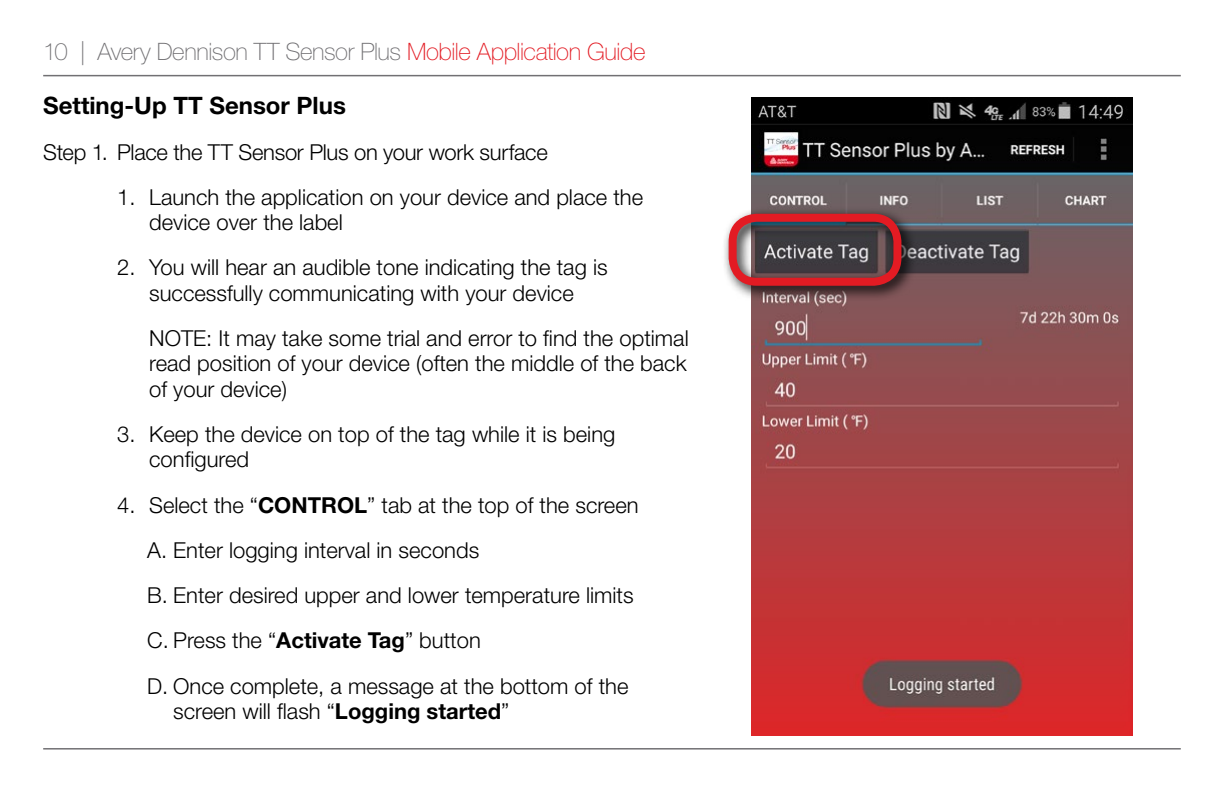
<style>
.page{position:relative;width:1224px;height:792px;background:#fff}
.page>*{position:absolute;margin:0;border:0;box-sizing:border-box;transform-origin:0 0}
.t1{font:100 24px "Helvetica Neue LT Std";letter-spacing:-.02em;color:#717073}
.t2{font:700 24px "Helvetica Neue LT Std";color:#000}
.t3{font:300 22px/25.2px "Helvetica Neue LT Std";color:#000}
.s1{color:#e31b23}
.s2{font-weight:700}
</style>
<div class="page">
<hr style="left:43px;top:748px;width:1138px;height:2px;background:#717073">
<hr style="left:43px;top:75px;width:1138px;height:1px;background:#717073">
<img style="left:752px;top:97px;width:380px;height:638px">
<svg style="left:724px;top:206px;width:193px;height:95px;background:#675b5e"></svg>
<div style="left:729px;top:214px;width:172px;height:72px;border:8px solid #e31b23;border-radius:24px"></div>
<p class="t1" style="left:43px;top:38px;width:604px">10 | Avery Dennison TT Sensor Plus <span class="s1">Mobile Application Guide</span></p>
<p class="t2" style="left:43px;top:91px;width:304px">Setting-Up TT Sensor Plus</p>
<p class="t3" style="left:43px;top:139px;width:506px">Step 1. Place the TT Sensor Plus on your work surface</p>
<p class="t3" style="left:149px;top:184px;width:495px;text-indent:-32px">1. Launch the application on your device and place the device over the label</p>
<p class="t3" style="left:117px;top:255px;width:492px;text-align:center">2. You will hear an audible tone indicating the tag is successfully communicating with your device</p>
<p class="t3" style="left:149px;top:325px;width:541px;text-align:justify">NOTE: It may take some trial and error to find the optimal read position of your device (often the middle of the back of your device)</p>
<p class="t3" style="left:149px;top:421px;width:468px;text-indent:-32px">3. Keep the device on top of the tag while it is being configured</p>
<p class="t3" style="left:147px;top:482px;width:493px;line-height:45.2px;text-indent:-30px">4. Select the “<span class="s2">CONTROL</span>” tab at the top of the screen A. Enter logging interval in seconds<br>B. Enter desired upper and lower temperature limits C. Press the “<span class="s2">Activate Tag</span>” button<br>D. Once complete, a message at the bottom of the</p>
<p class="t3" style="left:173px;top:698px;width:338px">screen will flash “<span class="s2">Logging started</span>”</p>
</div>
